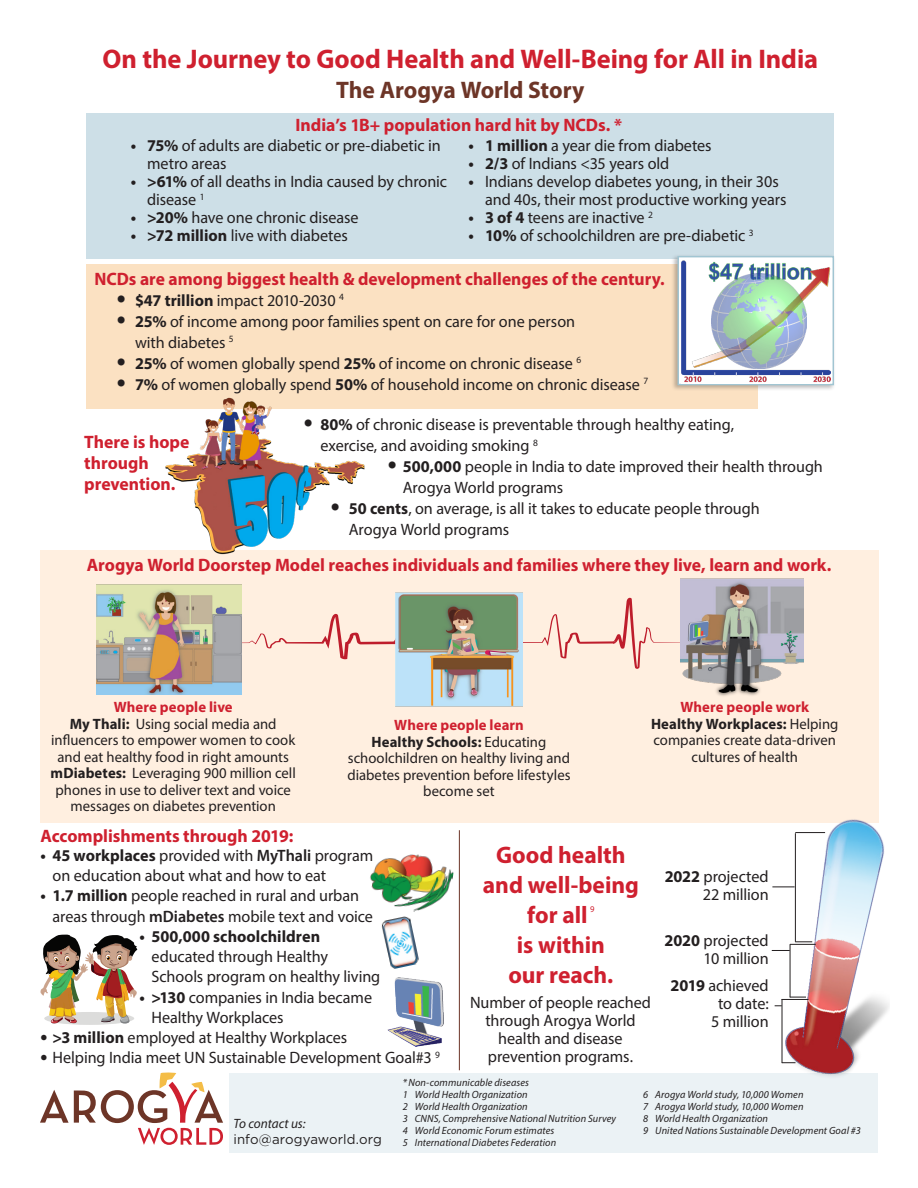
<style>
.page{position:relative;width:918px;height:1188px;background:#fff}
.page>*{position:absolute;margin:0;border:0;box-sizing:border-box;transform-origin:0 0}
.t1{font:700 27px "Myriad Pro";letter-spacing:-.005em;color:#cf202f}
.t2{font:700 24px/30px "Myriad Pro";letter-spacing:-.005em;color:#cf202f;text-align:center}
.t3{font:700 24px "Myriad Pro";letter-spacing:-.005em;color:#6d3527}
.t4{font:700 18px/21px "Myriad Pro";color:#cf202f}
.t5{font:16.5px/18px "Myriad Pro";letter-spacing:-.005em;color:#231f20}
.t6{font:15px/16.5px "Myriad Pro";color:#231f20;text-align:center}
.t7{font:700 15px "Myriad Pro";letter-spacing:.005em;color:#cf202f}
.t8{font:13.5px/16.5px "Gotham";color:#231f20}
.t9{font:italic 10.5px/12px "Myriad Pro";letter-spacing:.01em;color:#231f20}
.t10{font:8.7px "Myriad Pro";color:#cf202f}
.s1{font-weight:700}
.s2{font-weight:700;font-size:27px}
.s3{font-weight:600}
.s4{font-weight:700;font-size:21px}
.s5{font-family:"Myriad Pro";font-style:italic}
</style>
<div class="page">
<div style="left:229px;top:1074px;width:649px;height:79px;background:#ebf2f5"></div>
<div style="left:40px;top:550px;width:839px;height:273px;background:#ffefe0"></div>
<svg style="left:241px;top:598px;width:439px;height:72px"></svg>
<img style="left:97px;top:584px;width:144px;height:110px">
<img style="left:396px;top:592px;width:127px;height:115px">
<img style="left:680px;top:578px;width:124px;height:118px">
<div style="left:86px;top:113px;width:748px;height:146px;background:#cddfe7"></div>
<div style="left:86px;top:264px;width:672px;height:145px;background:#fbe1c2"></div>
<div style="left:672px;top:254px;width:164px;height:137px;background:#231f20;opacity:.3"></div>
<svg style="left:677px;top:256px;width:157px;height:129px"></svg>
<img style="left:682px;top:260px;width:148px;height:124px">
<img style="left:712px;top:274px;width:94px;height:94px">
<svg style="left:40px;top:1072px;width:183px;height:73px"></svg>
<img style="left:165px;top:397px;width:200px;height:158px">
<img style="left:370px;top:854px;width:84px;height:58px">
<img style="left:40px;top:935px;width:97px;height:90px">
<img style="left:381px;top:916px;width:38px;height:53px">
<img style="left:388px;top:977px;width:56px;height:69px">
<hr style="left:459px;top:830px;width:1px;height:240px;background:#6d3527">
<img style="left:766px;top:819px;width:123px;height:257px">
<svg style="left:772px;top:887px;width:23px;height:1px"></svg>
<hr style="left:795px;top:833px;width:1px;height:109px;background:#231f20">
<hr style="left:795px;top:832px;width:30px;height:1px;background:#231f20">
<hr style="left:790px;top:944px;width:1px;height:53px;background:#231f20">
<svg style="left:772px;top:942px;width:44px;height:9px"></svg>
<hr style="left:782px;top:999px;width:1px;height:64px;background:#231f20">
<svg style="left:781px;top:993px;width:37px;height:7px"></svg>
<svg style="left:782px;top:1062px;width:14px;height:1px"></svg>
<p class="t1" style="left:102px;top:42px;width:717px">On the Journey to Good Health and Well-Being for All in India</p>
<p class="t3" style="left:336px;top:75px;width:250px">The Arogya World Story</p>
<p class="t4" style="left:296px;top:114px;width:328px">India’s 1B+ population hard hit by NCDs. *</p>
<p class="t5" style="left:147px;top:136px;width:295px;text-indent:-16px"><span class="s1">• 75%</span> of adults are diabetic or pre-diabetic in metro areas</p>
<p class="t5" style="left:147px;top:172px;width:302px;text-indent:-16px"><span class="s1">• &gt;61%</span> of all deaths in India caused by chronic disease <sup>1</sup></p>
<p class="t5" style="left:131px;top:208px;width:230px"><span class="s1">• &gt;20%</span> have one chronic disease</p>
<p class="t5" style="left:131px;top:226px;width:219px"><span class="s1">• &gt;72 million</span> live with diabetes</p>
<p class="t5" style="left:469px;top:136px;width:245px"><span class="s1">• 1 million</span> a year die from diabetes</p>
<p class="t5" style="left:469px;top:154px;width:202px"><span class="s1">• 2/3</span> of Indians &lt;35 years old</p>
<p class="t5" style="left:485px;top:172px;width:303px;text-indent:-16px"><span class="s1">•</span> Indians develop diabetes young, in their 30s and 40s, their most productive working years</p>
<p class="t5" style="left:469px;top:208px;width:186px"><span class="s1">• 3 of 4</span> teens are inactive <sup>2</sup></p>
<p class="t5" style="left:469px;top:226px;width:287px"><span class="s1">• 10%</span> of schoolchildren are pre-diabetic <sup>3</sup></p>
<p class="t4" style="left:94px;top:267px;width:572px">NCDs are among biggest health &amp; development challenges of the century.</p>
<p class="t5" style="left:117px;top:291px;width:229px"><span class="s2">•</span> <span class="s1">$47 trillion</span> impact 2010-2030 <sup>4</sup></p>
<p class="t5" style="left:135px;top:310px;width:442px;line-height:21px;text-indent:-18px"><span class="s2">•</span> <span class="s1">25%</span> of income among poor families spent on care for one person with diabetes <sup>5</sup></p>
<p class="t5" style="left:117px;top:354px;width:466px"><span class="s2">•</span> <span class="s1">25%</span> of women globally spend <span class="s1">25%</span> of income on chronic disease <sup>6</sup></p>
<p class="t5" style="left:117px;top:375px;width:533px"><span class="s2">•</span> <span class="s1">7%</span> of women globally spend <span class="s1">50%</span> of household income on chronic disease <sup>7</sup></p>
<p class="t4" style="left:84px;top:431px;width:107px">There is hope through prevention.</p>
<p class="t5" style="left:320px;top:414px;width:415px;line-height:21px;text-indent:-16px"><span class="s2">•</span> <span class="s1">80%</span> of chronic disease is preventable through healthy eating, exercise, and avoiding smoking <sup>8</sup></p>
<p class="t5" style="left:403px;top:456px;width:422px;line-height:21px;text-indent:-15px"><span class="s2">•</span> <span class="s1">500,000</span> people in India to date improved their health through<br>Arogya World programs</p>
<p class="t5" style="left:349px;top:498px;width:412px;line-height:21px;text-indent:-18px"><span class="s2">•</span> <span class="s1">50 cents</span>, on average, is all it takes to educate people through<br>Arogya World programs</p>
<p class="t4" style="left:87px;top:554px;width:746px">Arogya World Doorstep Model reaches individuals and families where they live, learn and work.</p>
<p class="t7" style="left:114px;top:698px;width:120px">Where people live</p>
<p class="t6" style="left:51px;top:715px;width:245px"><span class="s1">My Thali:</span> Using social media and influencers to empower women to cook and eat healthy food in right amounts</p>
<p class="t6" style="left:51px;top:765px;width:247px"><span class="s1">mDiabetes:</span> Leveraging 900 million cell phones in use to deliver text and voice messages on diabetes prevention</p>
<p class="t7" style="left:394px;top:716px;width:131px">Where people learn</p>
<p class="t6" style="left:347px;top:733px;width:225px"><span class="s1">Healthy Schools:</span> Educating schoolchildren on healthy living and diabetes prevention before lifestyles become set</p>
<p class="t7" style="left:680px;top:698px;width:130px">Where people work</p>
<p class="t6" style="left:651px;top:715px;width:189px"><span class="s1">Healthy Workplaces:</span> Helping companies create data-driven cultures of health</p>
<p class="t4" style="left:40px;top:825px;width:254px">Accomplishments through 2019:</p>
<p class="t5" style="left:52px;top:845px;width:322px;line-height:20.2px;text-indent:-12px"><span class="s1">• 45 workplaces</span> provided with <span class="s3">MyThali</span> program on education about what and how to eat</p>
<p class="t5" style="left:52px;top:885px;width:322px;line-height:20.2px;text-indent:-12px"><span class="s1">• 1.7 million</span> people reached in rural and urban areas through <span class="s3">mDiabetes</span> mobile text and voice</p>
<p class="t5" style="left:152px;top:926px;width:230px;line-height:20.2px;text-indent:-12px"><span class="s1">• 500,000 schoolchildren </span>educated through Healthy<br>Schools program on healthy living</p>
<p class="t5" style="left:151px;top:987px;width:222px;line-height:20.2px;text-indent:-12px"><span class="s1">• &gt;130</span> companies in India became<br>Healthy Workplaces</p>
<p class="t5" style="left:40px;top:1028px;width:308px"><span class="s4">•</span> <span class="s1">&gt;3 million</span> employed at Healthy Workplaces</p>
<p class="t5" style="left:40px;top:1049px;width:401px"><span class="s4">•</span> Helping India meet UN Sustainable Development Goal#3 <sup>9</sup></p>
<p class="t2" style="left:483px;top:839px;width:157px">Good health and well-being for all</p>
<p class="t10" style="left:590px;top:904px;width:6px">9</p>
<p class="t2" style="left:508px;top:929px;width:106px">is within our reach.</p>
<p class="t5" style="left:470px;top:994px;width:182px;text-align:center">Number of people reached through Arogya World health and disease prevention programs.</p>
<p class="t5" style="left:665px;top:867px;width:105px;text-align:right"><span class="s1">2022</span> projected<br>22 million</p>
<p class="t5" style="left:665px;top:932px;width:106px;text-align:right"><span class="s1">2020</span> projected<br>10 million</p>
<p class="t5" style="left:671px;top:976px;width:100px;text-align:right"><span class="s1">2019</span> achieved to date:<br>5 million</p>
<p class="t8" style="left:234px;top:1114px;width:150px"><span class="s5">To contact us: </span>info@arogyaworld.org</p>
<p class="t9" style="left:403px;top:1076px;width:128px">* Non-communicable diseases</p>
<p class="t9" style="left:403px;top:1088px;width:126px">1 World Health Organization<br>2 World Health Organization</p>
<p class="t9" style="left:403px;top:1112px;width:215px">3 CNNS, Comprehensive National Nutrition Survey</p>
<p class="t9" style="left:403px;top:1124px;width:153px">4 World Economic Forum estimates</p>
<p class="t9" style="left:403px;top:1136px;width:155px">5 International Diabetes Federation</p>
<p class="t9" style="left:643px;top:1088px;width:162px">6 Arogya World study, 10,000 Women</p>
<p class="t9" style="left:643px;top:1100px;width:162px">7 Arogya World study, 10,000 Women</p>
<p class="t9" style="left:643px;top:1112px;width:126px">8 World Health Organization</p>
<p class="t9" style="left:643px;top:1124px;width:219px">9 United Nations Sustainable Development Goal #3</p>
</div>
